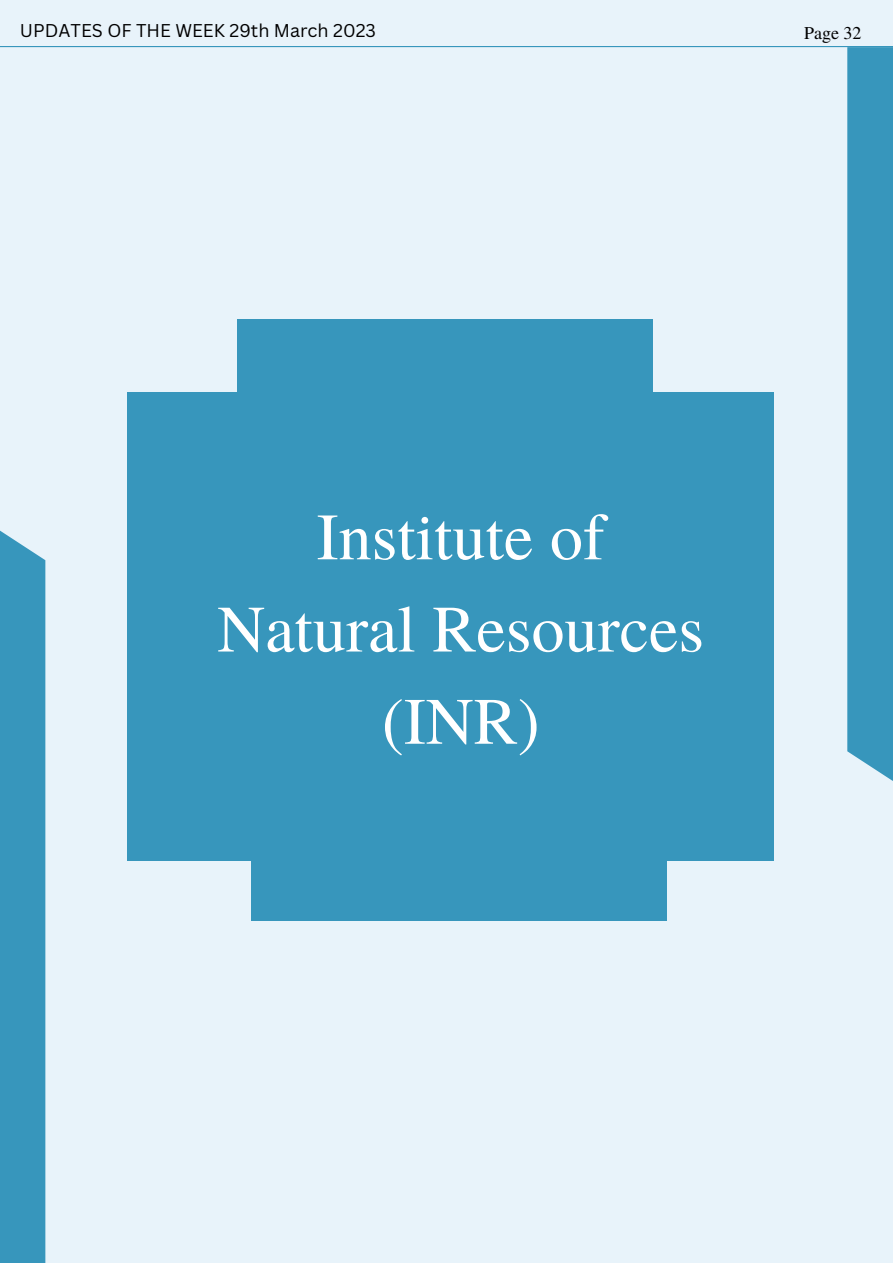
<style>
.page{position:relative;width:893px;height:1264px;background:#fff}
.page>*{position:absolute;margin:0;border:0;box-sizing:border-box;transform-origin:0 0}
.t1{font:66.15px/92.1px "Te X Gyre Termes";color:#fff;text-align:center}
.t2{font:18px "Canva Sans";color:#000}
.t3{font:18px "Te X Gyre Termes";color:#000}
</style>
<div class="page">
<div style="left:0;top:0;width:892px;height:1262px;background:#e8f3fa"></div>
<div style="left:237px;top:319px;width:415px;height:135px;background:#3796bc"></div>
<div style="left:0;top:530px;width:45px;height:732px;background:#3796bc"></div>
<div style="left:847px;top:47px;width:45px;height:733px;background:#3796bc"></div>
<hr style="left:0;top:46px;width:892px;height:1px;background:#3796bc">
<div style="left:127px;top:392px;width:646px;height:468px;background:#3796bc"></div>
<div style="left:251px;top:785px;width:416px;height:135px;background:#3796bc"></div>
<p class="t2" style="left:20px;top:18px;width:357px">UPDATES OF THE WEEK 29th March 2023</p>
<p class="t3" style="left:804px;top:20px;width:59px">Page 32</p>
<p class="t1" style="left:217px;top:487px;width:488px">Institute of<br>Natural Resources (INR)</p>
</div>
